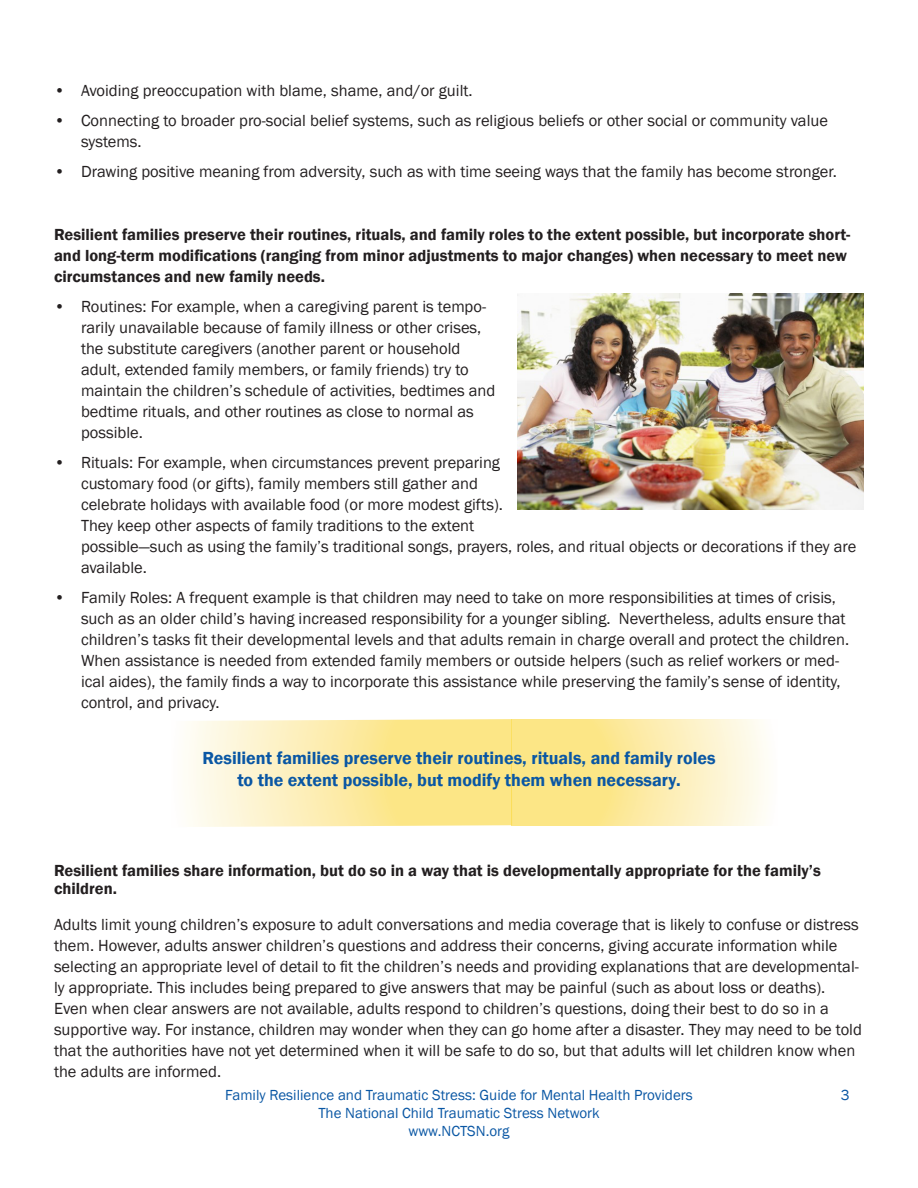
<style>
.page{position:relative;width:918px;height:1188px;background:#fff}
.page>*{position:absolute;margin:0;border:0;box-sizing:border-box;transform-origin:0 0}
.t1{font:600 18px/21.6px "Franklin Gothic";color:#0a57a4;text-align:center}
.t2{font:16.5px/21px "Franklin Gothic";color:#231f20}
.t3{font:600 16.5px/21px "Franklin Gothic";color:#231f20}
.t4{font:15px "Franklin Gothic";color:#0a57a4}
</style>
<div class="page">
<svg style="left:188px;top:719px;width:324px;height:108px;background:#fcecac"></svg>
<svg style="left:512px;top:719px;width:253px;height:107px;background:#fcecaa"></svg>
<img style="left:518px;top:293px;width:346px;height:216px">
<p class="t2" style="left:54px;top:80px;width:420px">• Avoiding preoccupation with blame, shame, and/or guilt.</p>
<p class="t2" style="left:81px;top:110px;width:749px;text-indent:-27px">• Connecting to broader pro-social belief systems, such as religious beliefs or other social or community value systems.</p>
<p class="t2" style="left:54px;top:161px;width:785px">• Drawing positive meaning from adversity, such as with time seeing ways that the family has become stronger.</p>
<p class="t3" style="left:54px;top:224px;width:798px">Resilient families preserve their routines, rituals, and family roles to the extent possible, but incorporate short&shy;and long-term modifications (ranging from minor adjustments to major changes) when necessary to meet new circumstances and new family needs.</p>
<p class="t2" style="left:81px;top:296px;width:416px;text-indent:-27px">• Routines: For example, when a caregiving parent is tempo&shy;rarily unavailable because of family illness or other crises, the substitute caregivers (another parent or household adult, extended family members, or family friends) try to maintain the children’s schedule of activities, bedtimes and bedtime rituals, and other routines as close to normal as possible.</p>
<p class="t2" style="left:81px;top:452px;width:777px;text-indent:-27px">• Rituals: For example, when circumstances prevent preparing<br>customary food (or gifts), family members still gather and<br>celebrate holidays with available food (or more modest gifts).<br>They keep other aspects of family traditions to the extent<br>possible—such as using the family’s traditional songs, prayers, roles, and ritual objects or decorations if they are available.</p>
<p class="t2" style="left:81px;top:587px;width:770px;text-indent:-27px">• Family Roles: A frequent example is that children may need to take on more responsibilities at times of crisis, such as an older child’s having increased responsibility for a younger sibling. Nevertheless, adults ensure that children’s tasks fit their developmental levels and that adults remain in charge overall and protect the children.<br>When assistance is needed from extended family members or outside helpers (such as relief workers or med&shy;ical aides), the family finds a way to incorporate this assistance while preserving the family’s sense of identity, control, and privacy.</p>
<p class="t1" style="left:202px;top:748px;width:515px">Resilient families preserve their routines, rituals, and family roles to the extent possible, but modify them when necessary.</p>
<p class="t3" style="left:54px;top:861px;width:768px;line-height:18px">Resilient families share information, but do so in a way that is developmentally appropriate for the family’s children.</p>
<p class="t2" style="left:54px;top:914px;width:810px">Adults limit young children’s exposure to adult conversations and media coverage that is likely to confuse or distress them. However, adults answer children’s questions and address their concerns, giving accurate information while selecting an appropriate level of detail to fit the children’s needs and providing explanations that are developmental&shy;ly appropriate. This includes being prepared to give answers that may be painful (such as about loss or deaths).<br>Even when clear answers are not available, adults respond to children’s questions, doing their best to do so in a supportive way. For instance, children may wonder when they can go home after a disaster. They may need to be told that the authorities have not yet determined when it will be safe to do so, but that adults will let children know when the adults are informed.</p>
<p class="t4" style="left:225px;top:1085px;width:469px">Family Resilience and Traumatic Stress: Guide for Mental Health Providers</p>
<p class="t4" style="left:318px;top:1103px;width:283px">The National Child Traumatic Stress Network</p>
<p class="t4" style="left:408px;top:1121px;width:103px">www.NCTSN.org</p>
<p class="t4" style="left:841px;top:1085px;width:10px">3</p>
</div>
